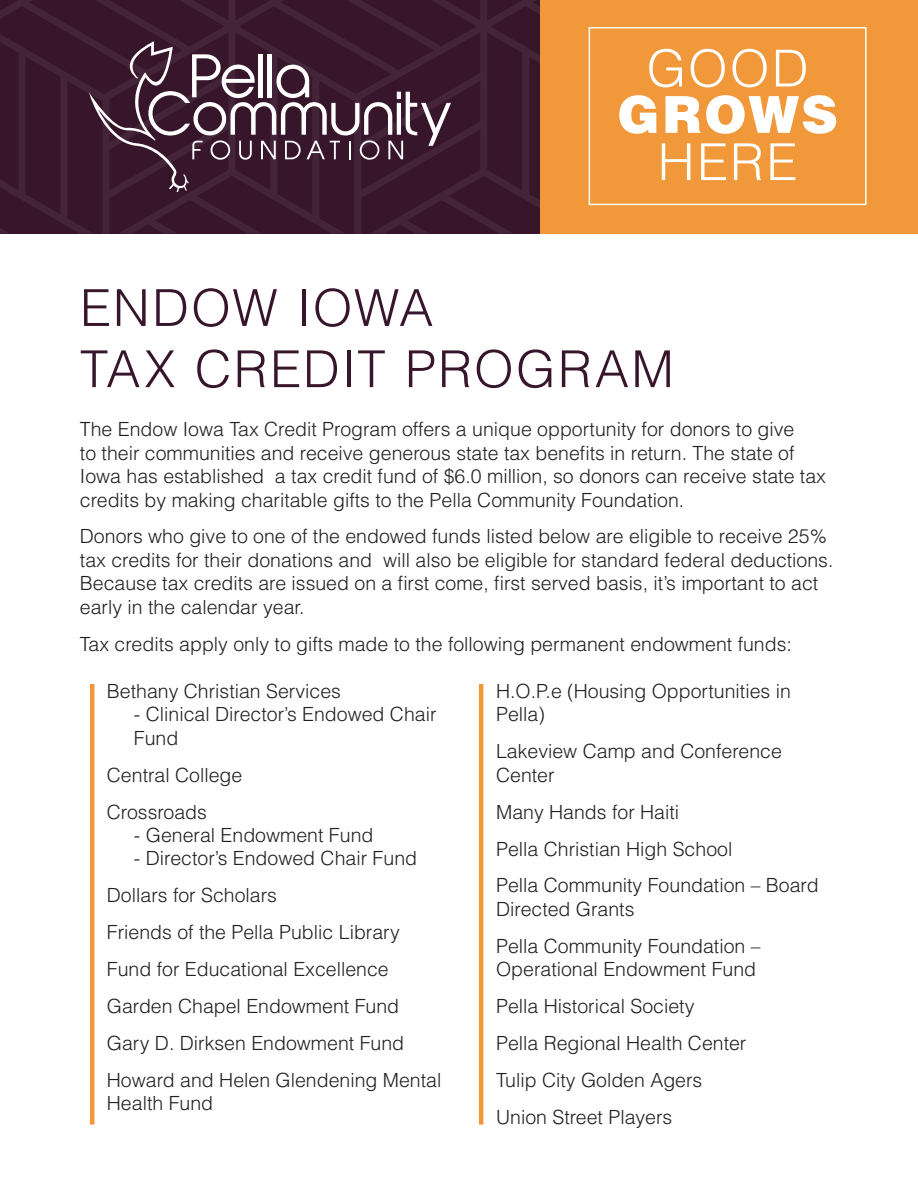
<style>
.page{position:relative;width:918px;height:1188px;background:#fff}
.page>*{position:absolute;margin:0;border:0;box-sizing:border-box;transform-origin:0 0}
.t1{font:300 51px "Helvetica LT Std";letter-spacing:.04em;color:#37152b}
.t2{font:300 51px "Helvetica LT Std";letter-spacing:.045em;color:#fff}
.t3{font:900 51px "Helvetica LT Std";letter-spacing:.04em;color:#fff}
.t4{font:300 19.5px/23.4px "Helvetica LT Std";color:#231f20}
</style>
<div class="page">
<svg style="left:0;top:0;width:540px;height:234px;background:#39182e"></svg>
<div style="left:540px;top:0;width:378px;height:234px;background:#f1983a"></div>
<svg style="left:89px;top:41px;width:362px;height:151px;background:#533649"></svg>
<div style="left:589px;top:27px;width:278px;height:178px;border:2px solid #fff"></div>
<hr style="left:90px;top:684px;width:4px;height:441px;background:#f1983a">
<hr style="left:479px;top:684px;width:4px;height:441px;background:#f1983a">
<p class="t2" style="left:647px;top:37px;width:164px">GOOD</p>
<p class="t3" style="left:617px;top:81px;width:222px">GROWS</p>
<p class="t2" style="left:658px;top:130px;width:141px">HERE</p>
<p class="t1" style="left:80px;top:276px;width:355px">ENDOW IOWA</p>
<p class="t1" style="left:80px;top:337px;width:595px">TAX CREDIT PROGRAM</p>
<p class="t4" style="left:80px;top:418px;width:748px">The Endow Iowa Tax Credit Program offers a unique opportunity for donors to give<br>to their communities and receive generous state tax benefits in return. The state of Iowa has established a tax credit fund of $6.0 million, so donors can receive state tax credits by making charitable gifts to the Pella Community Foundation.</p>
<p class="t4" style="left:80px;top:525px;width:755px">Donors who give to one of the endowed funds listed below are eligible to receive 25% tax credits for their donations and will also be eligible for standard federal deductions.<br>Because tax credits are issued on a first come, first served basis, it’s important to act early in the calendar year.</p>
<p class="t4" style="left:80px;top:632px;width:714px">Tax credits apply only to gifts made to the following permanent endowment funds:</p>
<p class="t4" style="left:107px;top:679px;width:236px">Bethany Christian Services</p>
<p class="t4" style="left:134px;top:703px;width:304px">- Clinical Director’s Endowed Chair<br>Fund</p>
<p class="t4" style="left:107px;top:763px;width:137px">Central College</p>
<p class="t4" style="left:107px;top:800px;width:102px">Crossroads</p>
<p class="t4" style="left:134px;top:823px;width:241px">- General Endowment Fund</p>
<p class="t4" style="left:134px;top:847px;width:285px">- Director’s Endowed Chair Fund</p>
<p class="t4" style="left:107px;top:883px;width:172px">Dollars for Scholars</p>
<p class="t4" style="left:107px;top:920px;width:294px">Friends of the Pella Public Library</p>
<p class="t4" style="left:107px;top:957px;width:283px">Fund for Educational Excellence</p>
<p class="t4" style="left:107px;top:994px;width:294px">Garden Chapel Endowment Fund</p>
<p class="t4" style="left:107px;top:1031px;width:299px">Gary D. Dirksen Endowment Fund</p>
<p class="t4" style="left:107px;top:1068px;width:336px">Howard and Helen Glendening Mental<br>Health Fund</p>
<p class="t4" style="left:496px;top:679px;width:296px">H.O.P.e (Housing Opportunities in<br>Pella)</p>
<p class="t4" style="left:496px;top:739px;width:287px">Lakeview Camp and Conference<br>Center</p>
<p class="t4" style="left:496px;top:800px;width:185px">Many Hands for Haiti</p>
<p class="t4" style="left:496px;top:837px;width:238px">Pella Christian High School</p>
<p class="t4" style="left:496px;top:874px;width:324px">Pella Community Foundation – Board<br>Directed Grants</p>
<p class="t4" style="left:496px;top:934px;width:266px">Pella Community Foundation –<br>Operational Endowment Fund</p>
<p class="t4" style="left:496px;top:994px;width:200px">Pella Historical Society</p>
<p class="t4" style="left:496px;top:1031px;width:252px">Pella Regional Health Center</p>
<p class="t4" style="left:496px;top:1068px;width:208px">Tulip City Golden Agers</p>
<p class="t4" style="left:496px;top:1105px;width:178px">Union Street Players</p>
</div>
